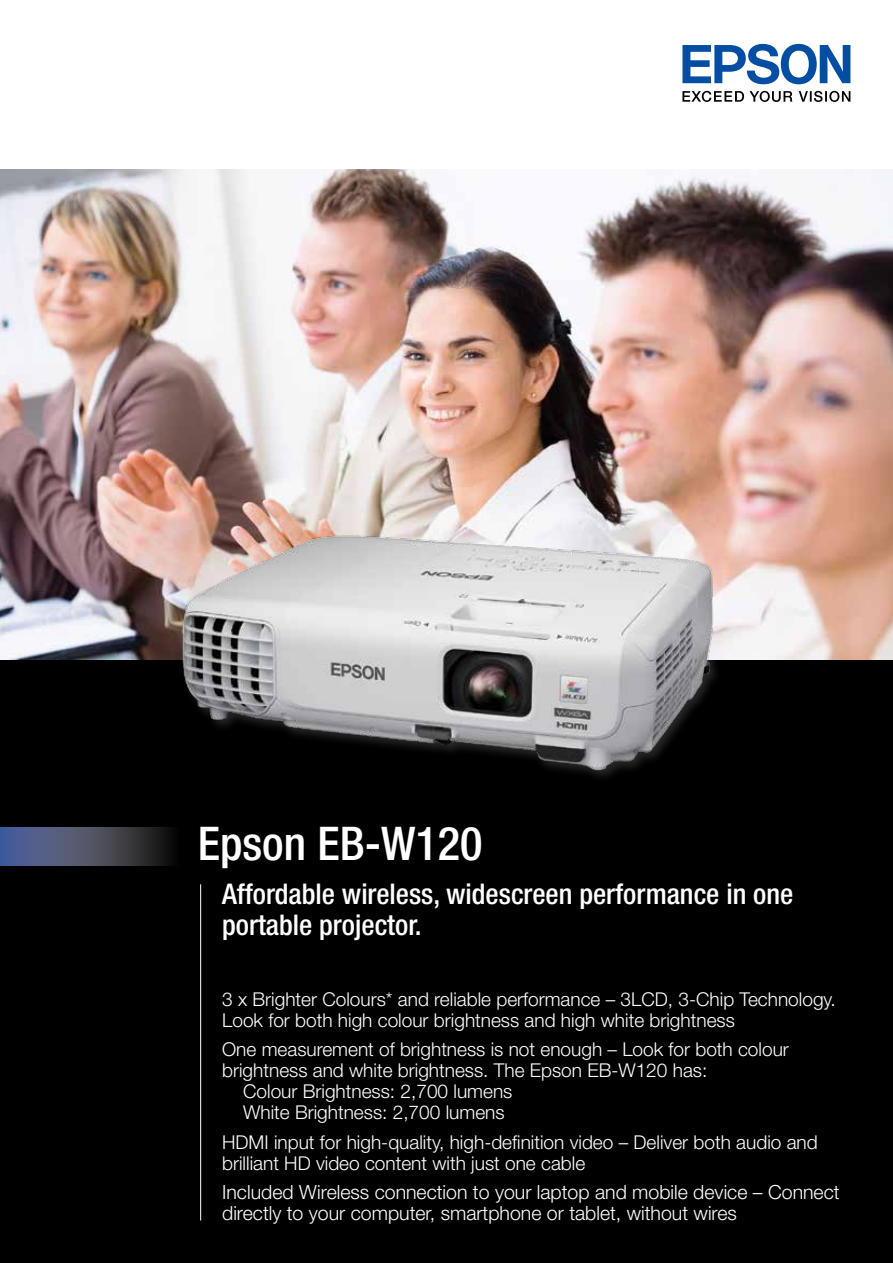
<style>
.page{position:relative;width:893px;height:1263px;background:#fff}
.page>*{position:absolute;margin:0;border:0;box-sizing:border-box;transform-origin:0 0}
.t1{font:500 condensed 46.5px "Helvetica Neue LT Std";color:#fff}
.t2{font:500 condensed 28.5px/31.5px "Helvetica Neue LT Std";color:#fff}
.t3{font:300 19.5px/21px "Helvetica Neue LT Std";color:#fff}
.t4{font:300 19.05px/21px "Helvetica Neue LT Std";color:#fff}
</style>
<div class="page">
<div style="left:0;top:659px;width:893px;height:604px;background:#000"></div>
<svg style="left:682px;top:91px;width:110px;height:11px"></svg>
<svg style="left:799px;top:91px;width:51px;height:11px"></svg>
<svg style="left:682px;top:44px;width:168px;height:40px"></svg>
<svg style="left:0;top:827px;width:171px;height:38px;background:#434a61"></svg>
<img style="left:0;top:169px;width:893px;height:490px">
<div style="left:179px;top:534px;width:546px;height:249px;background:#fff;opacity:.15"></div>
<img style="left:178px;top:530px;width:540px;height:244px">
<hr style="left:200px;top:884px;width:1px;height:336px;background:#fff">
<h1 class="t1" style="left:198px;top:816px;width:286px">Epson EB-W120</h1>
<h2 class="t2" style="left:222px;top:878px;width:573px">Affordable wireless, widescreen performance in one portable projector.</h2>
<p class="t4" style="left:222px;top:988px;width:615px">3 x Brighter Colours* and reliable performance – 3LCD, 3-Chip Technology.<br>Look for both high colour brightness and high white brightness</p>
<p class="t4" style="left:222px;top:1039px;width:568px">One measurement of brightness is not enough – Look for both colour</p>
<p class="t4" style="left:222px;top:1060px;width:487px">brightness and white brightness. The Epson EB-W120 has:</p>
<p class="t4" style="left:243px;top:1081px;width:271px">Colour Brightness: 2,700 lumens</p>
<p class="t4" style="left:243px;top:1102px;width:263px">White Brightness: 2,700 lumens</p>
<p class="t4" style="left:222px;top:1131px;width:597px">HDMI input for high-quality, high-definition video – Deliver both audio and brilliant HD video content with just one cable</p>
<p class="t3" style="left:222px;top:1181px;width:619px">Included Wireless connection to your laptop and mobile device – Connect directly to your computer, smartphone or tablet, without wires</p>
</div>
